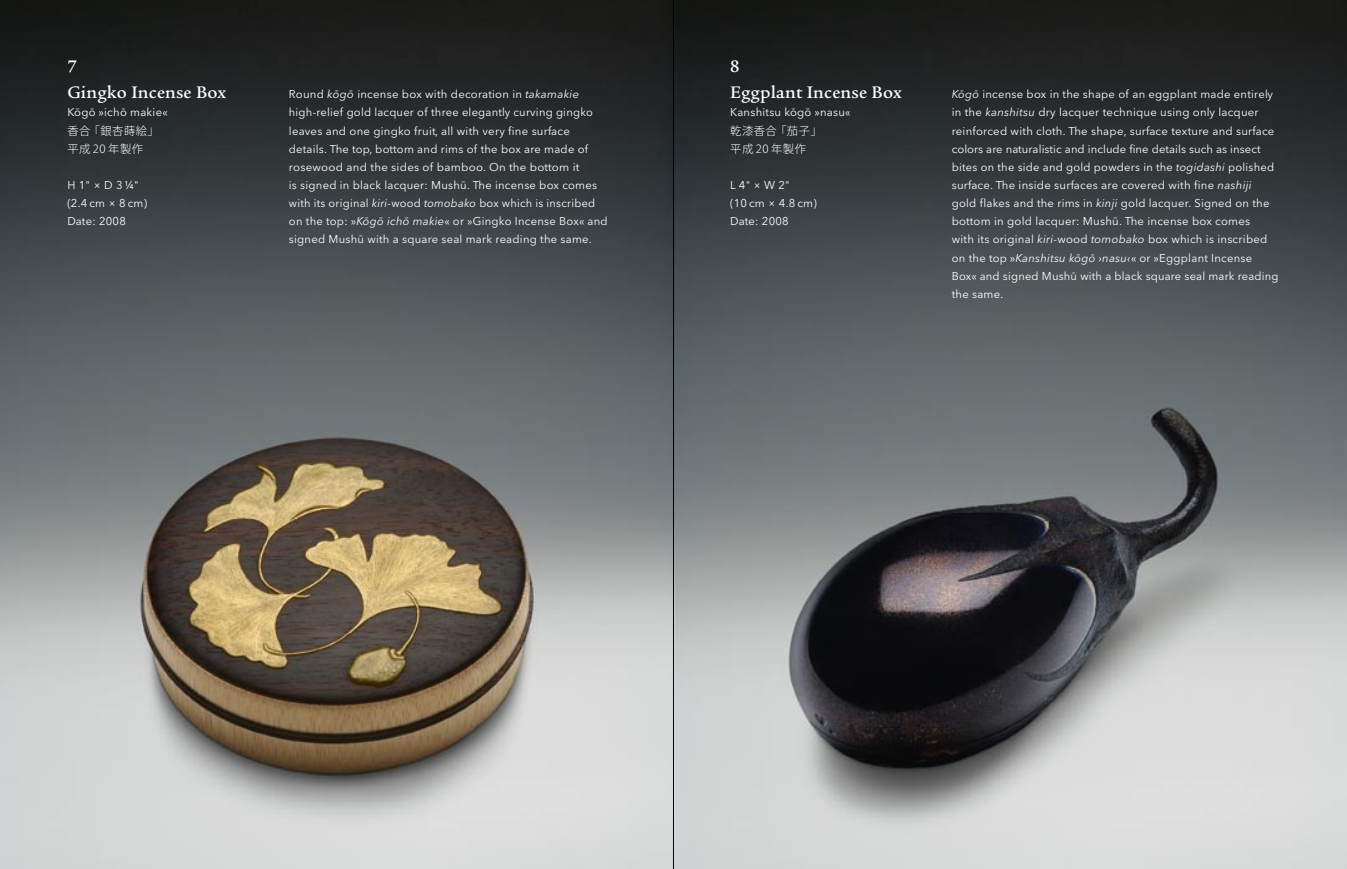
<style>
.page{position:relative;width:1347px;height:869px;background:#fff}
.page>*{position:absolute;margin:0;border:0;box-sizing:border-box;transform-origin:0 0}
.t1{font:500 18.12px/26.5px "Legacy Serif";letter-spacing:.01em;color:#fff}
.t2{font:11.25px/18.1px "Avenir Next LT Pro";letter-spacing:.02em;color:#fff}
.t3{font:300 11.25px/18.1px "Koz Go Std";letter-spacing:.05em;color:#fff}
.s1{font-style:italic}
</style>
<div class="page">
<img style="left:0;top:0;width:1346px;height:868px">
<hr style="left:673px;top:0;width:1px;height:868px;background:#000">
<h1 class="t1" style="left:67px;top:53px;width:160px">7<br>Gingko Incense Box</h1>
<p class="t2" style="left:67px;top:103px;width:102px">Kōgō »ichō makie«</p>
<p class="t3" style="left:67px;top:121px;width:93px">香合 「銀杏蒔絵」平成 20 年製作</p>
<p class="t2" style="left:67px;top:176px;width:81px">H 1" × D 3 ¼" (2.4 cm × 8 cm)<br>Date: 2008</p>
<p class="t2" style="left:289px;top:85px;width:320px">Round <span class="s1">kōgō</span> incense box with decoration in <span class="s1">takamakie </span>high-relief gold lacquer of three elegantly curving gingko leaves and one gingko fruit, all with very fine surface details. The top, bottom and rims of the box are made of rosewood and the sides of bamboo. On the bottom it<br>is signed in black lacquer: Mushū. The incense box comes with its original <span class="s1">kiri</span>-wood <span class="s1">tomobako</span> box which is inscribed on the top: »<span class="s1">Kōgō ichō makie</span>« or »Gingko Incense Box« and signed Mushū with a square seal mark reading the same.</p>
<h1 class="t1" style="left:730px;top:53px;width:173px">8<br>Eggplant Incense Box</h1>
<p class="t2" style="left:730px;top:103px;width:122px">Kanshitsu kōgō »nasu«</p>
<p class="t3" style="left:730px;top:121px;width:93px">乾漆香合 「茄子」平成 20 年製作</p>
<p class="t2" style="left:730px;top:176px;width:88px">L 4" × W 2"<br>(10 cm × 4.8 cm)<br>Date: 2008</p>
<p class="t2" style="left:951px;top:85px;width:328px"><span class="s1">Kōgō</span> incense box in the shape of an eggplant made entirely in the <span class="s1">kanshitsu</span> dry lacquer technique using only lacquer reinforced with cloth. The shape, surface texture and surface colors are naturalistic and include fine details such as insect bites on the side and gold powders in the <span class="s1">togidashi</span> polished surface. The inside surfaces are covered with fine <span class="s1">nashiji </span>gold flakes and the rims in <span class="s1">kinji</span> gold lacquer. Signed on the bottom in gold lacquer: Mushū. The incense box comes<br>with its original <span class="s1">kiri</span>-wood <span class="s1">tomobako</span> box which is inscribed on the top »<span class="s1">Kanshitsu kōgō ›nasu‹</span>« or »Eggplant Incense Box« and signed Mushū with a black square seal mark reading the same.</p>
</div>
